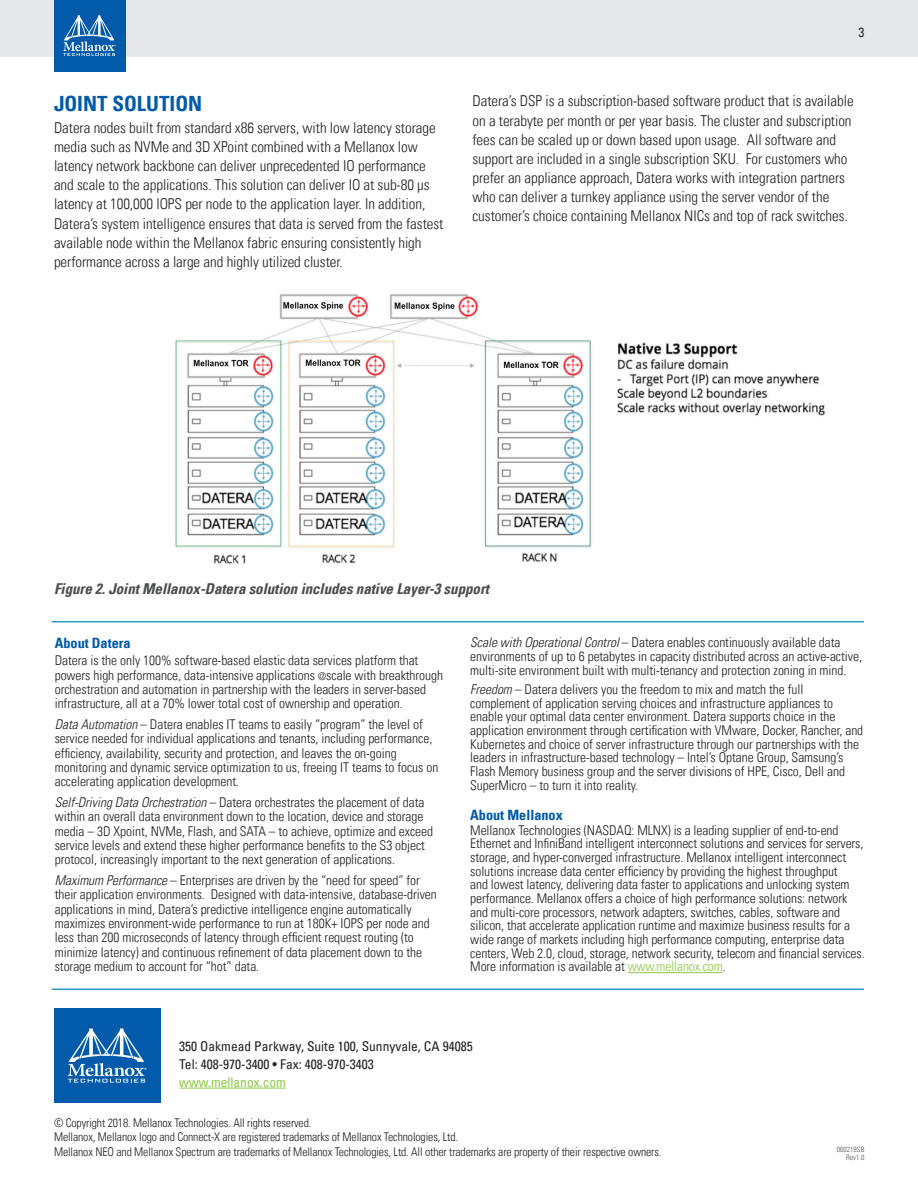
<style>
.page{position:relative;width:918px;height:1188px;background:#fff}
.page>*{position:absolute;margin:0;border:0;box-sizing:border-box;transform-origin:0 0}
.t1{font:700 condensed 21px "Univers LT";color:#015aaa}
.t2{font:300 condensed 15px/19.2px "Univers LT";letter-spacing:-.005em;color:#231f20}
.t3{font:italic 700 condensed 15px "Univers LT";letter-spacing:-.005em;color:#4b4c4d}
.t4{font:700 condensed 14.25px "Univers LT";color:#015aaa}
.t5{font:300 condensed 13.5px/13.6px "Univers LT";letter-spacing:-.005em;color:#231f20}
.t6{font:condensed 13.5px/18px "Univers LT";color:#231f20}
.t7{font:condensed 13.5px "Univers LT";color:#8ec743}
.t8{font:13.5px "Univers";color:#231f20;scale:.8 1}
.t9{font:300 condensed 12px/14.4px "Univers LT";letter-spacing:-.01em;color:#231f20}
.t10{font:300 condensed 7.5px/7.5px "Univers LT";color:#57585a;text-align:right}
.s1{font-size:10.5px}
.s2{font-style:italic}
.s3{color:#8ec743}
</style>
<div class="page">
<div style="left:54px;top:1008px;width:106px;height:95px;background:#015aaa"></div>
<svg style="left:68px;top:1029px;width:79px;height:54px"></svg>
<hr style="left:179px;top:1088px;width:107px;height:1px;background:#8ec743">
<div style="left:0;top:0;width:918px;height:56px;background:#e6e7e9"></div>
<div style="left:54px;top:0;width:71px;height:71px;background:#015aaa"></div>
<svg style="left:63px;top:15px;width:53px;height:41px"></svg>
<hr style="left:52px;top:621px;width:812px;height:1px;background:#2b9bc4">
<hr style="left:52px;top:988px;width:812px;height:2px;background:#2b9bc4">
<img style="left:175px;top:294px;width:650px;height:270px">
<hr style="left:628px;top:972px;width:95px;height:1px;background:#8ec743">
<h1 class="t1" style="left:54px;top:90px;width:150px">JOINT SOLUTION</h1>
<p class="t2" style="left:54px;top:118px;width:391px">Datera nodes built from standard x86 servers, with low latency storage media such as NVMe and 3D XPoint combined with a Mellanox low latency network backbone can deliver unprecedented IO performance and scale to the applications. This solution can deliver IO at sub-80 µs latency at 100,000 IOPS per node to the application layer. In addition, Datera’s system intelligence ensures that data is served from the fastest available node within the Mellanox fabric ensuring consistently high performance across a large and highly utilized cluster.</p>
<p class="t8" style="left:858px;top:24px;width:9px">3</p>
<p class="t2" style="left:472px;top:92px;width:383px">Datera’s DSP is a subscription-based software product that is available on a terabyte per month or per year basis. The cluster and subscription fees can be scaled up or down based upon usage. All software and support are included in a single subscription SKU. For customers who prefer an appliance approach, Datera works with integration partners who can deliver a turnkey appliance using the server vendor of the customer’s choice containing Mellanox NICs and top of rack switches.</p>
<p class="t3" style="left:54px;top:580px;width:437px">Figure 2. Joint Mellanox-Datera solution includes native Layer-3 support</p>
<p class="t4" style="left:55px;top:634px;width:77px">About Datera</p>
<p class="t5" style="left:55px;top:653px;width:390px;line-height:14.4px">Datera is the only 100% software-based elastic data services platform that powers high performance, data-intensive applications <span class="s1">@</span>scale with breakthrough orchestration and automation in partnership with the leaders in server-based infrastructure, all at a 70% lower total cost of ownership and operation.</p>
<p class="t5" style="left:55px;top:717px;width:385px;line-height:14.4px"><span class="s2">Data Automation</span> – Datera enables IT teams to easily “program” the level of service needed for individual applications and tenants, including performance, efficiency, availability, security and protection, and leaves the on-going monitoring and dynamic service optimization to us, freeing IT teams to focus on accelerating application development.</p>
<p class="t5" style="left:55px;top:795px;width:380px;line-height:14.4px"><span class="s2">Self-Driving Data Orchestration</span> – Datera orchestrates the placement of data within an overall data environment down to the location, device and storage media – 3D Xpoint, NVMe, Flash, and SATA – to achieve, optimize and exceed service levels and extend these higher performance benefits to the S3 object protocol, increasingly important to the next generation of applications.</p>
<p class="t5" style="left:55px;top:873px;width:384px;line-height:14.4px"><span class="s2">Maximum Performance</span> – Enterprises are driven by the “need for speed” for their application environments. Designed with data-intensive, database-driven applications in mind, Datera’s predictive intelligence engine automatically maximizes environment-wide performance to run at 180K+ IOPS per node and less than 200 microseconds of latency through efficient request routing (to minimize latency) and continuous refinement of data placement down to the storage medium to account for “hot” data.</p>
<p class="t5" style="left:470px;top:636px;width:393px"><span class="s2">Scale with Operational Control</span> – Datera enables continuously available data environments of up to 6 petabytes in capacity distributed across an active-active, multi-site environment built with multi-tenancy and protection zoning in mind.</p>
<p class="t5" style="left:470px;top:683px;width:395px"><span class="s2">Freedom</span> – Datera delivers you the freedom to mix and match the full complement of application serving choices and infrastructure appliances to enable your optimal data center environment. Datera supports choice in the application environment through certification with VMware, Docker, Rancher, and Kubernetes and choice of server infrastructure through our partnerships with the leaders in infrastructure-based technology – Intel’s Optane Group, Samsung’s Flash Memory business group and the server divisions of HPE, Cisco, Dell and SuperMicro – to turn it into reality.</p>
<p class="t4" style="left:470px;top:806px;width:94px">About Mellanox</p>
<p class="t5" style="left:470px;top:823px;width:396px">Mellanox Technologies (NASDAQ: MLNX) is a leading supplier of end-to-end Ethernet and InfiniBand intelligent interconnect solutions and services for servers, storage, and hyper-converged infrastructure. Mellanox intelligent interconnect solutions increase data center efficiency by providing the highest throughput<br>and lowest latency, delivering data faster to applications and unlocking system performance. Mellanox offers a choice of high performance solutions: network and multi-core processors, network adapters, switches, cables, software and silicon, that accelerate application runtime and maximize business results for a wide range of markets including high performance computing, enterprise data centers, Web 2.0, cloud, storage, network security, telecom and financial services.<br>More information is available at <span class="s3">www.mellanox.com</span>.</p>
<p class="t6" style="left:179px;top:1037px;width:295px">350 Oakmead Parkway, Suite 100, Sunnyvale, CA 94085<br>Tel: 408-970-3400 • Fax: 408-970-3403</p>
<p class="t7" style="left:179px;top:1073px;width:108px">www.mellanox.com</p>
<p class="t9" style="left:54px;top:1115px;width:609px">© Copyright 2018. Mellanox Technologies. All rights reserved.<br>Mellanox, Mellanox logo and Connect-X are registered trademarks of Mellanox Technologies, Ltd.<br>Mellanox NEO and Mellanox Spectrum are trademarks of Mellanox Technologies, Ltd. All other trademarks are property of their respective owners.</p>
<p class="t10" style="left:837px;top:1146px;width:29px">060219SB<br>Rev1.0</p>
</div>
